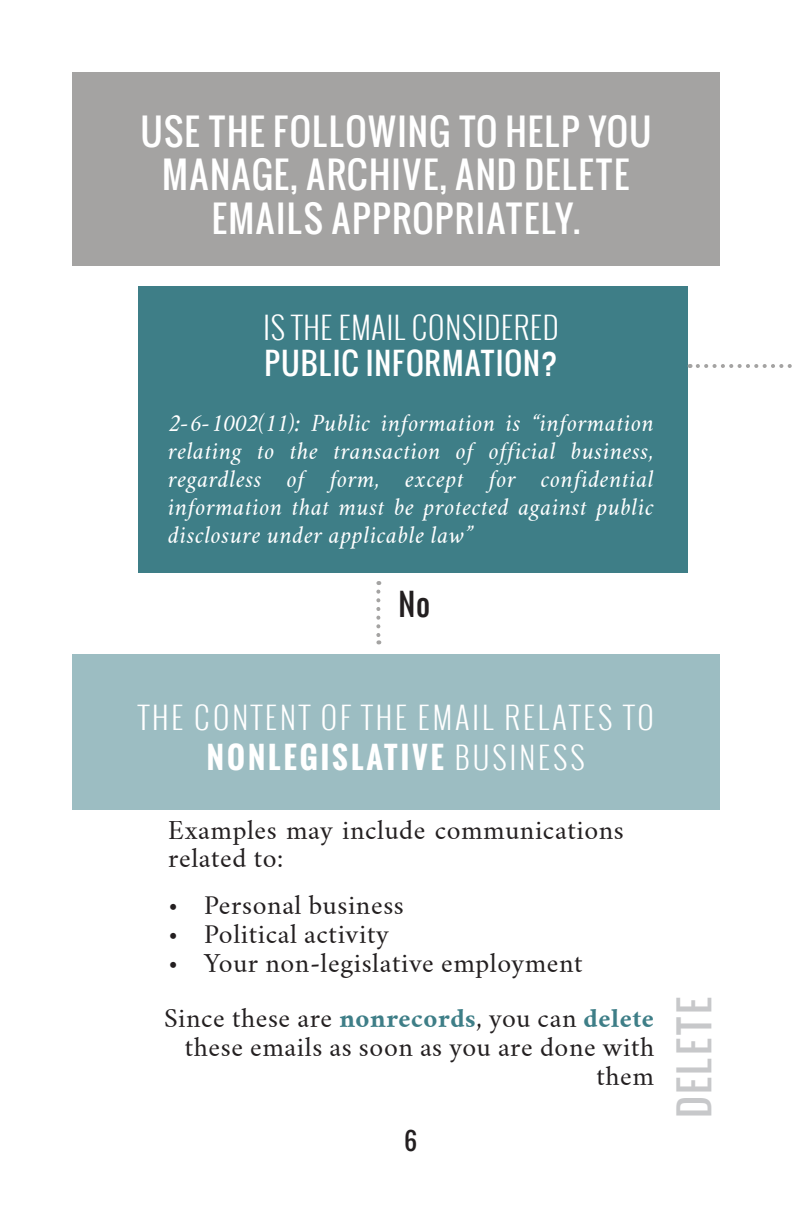
<style>
.page{position:relative;width:792px;height:1224px;background:#fff}
.page>*{position:absolute;margin:0;border:0;box-sizing:border-box;transform-origin:0 0}
.t1{font:40px "Oswald";letter-spacing:.05em;color:#c7c8ca}
.t2{font:36px/43.2px "Oswald";letter-spacing:.025em;color:#fff;text-align:center}
.white_header{font:300 30px/40px "Oswald";letter-spacing:.1em;color:#fff;text-align:center}
._10pt_paragraph{font:300 30px "Oswald";letter-spacing:.025em;color:#fff}
._10pt_paragraph-2{font:30px "Oswald";letter-spacing:.025em;color:#fff}
.t3{font:30px "Oswald";color:#231f20}
._10pt_paragraph-3{font:24px/28.8px "Crimson Text";letter-spacing:.025em;color:#231f20;text-align:right}
.t4{font:24px "Oswald";color:#231f20}
._10pt_paragraph-4{font:italic 22px/28px "Crimson Text";letter-spacing:.025em;color:#fff;text-align:justify}
.s1{font-weight:700}
.s2{font-weight:700;color:#3e7e87}
</style>
<div class="page">
<div style="left:138px;top:286px;width:550px;height:286px;background:#3e7e87"></div>
<div style="left:72px;top:654px;width:648px;height:156px;background:#9cbdc2"></div>
<svg style="left:376px;top:592px;width:4px;height:52px"></svg>
<div style="left:72px;top:72px;width:648px;height:194px;background:#a4a3a2"></div>
<svg style="left:698px;top:364px;width:94px;height:4px"></svg>
<p class="t2" style="left:140px;top:109px;width:513px">USE THE FOLLOWING TO HELP YOU<br>MANAGE, ARCHIVE, AND DELETE<br>EMAILS APPROPRIATELY.</p>
<p class="_10pt_paragraph" style="left:263px;top:307px;width:297px">IS THE EMAIL CONSIDERED</p>
<p class="_10pt_paragraph-2" style="left:265px;top:340px;width:295px">PUBLIC INFORMATION?</p>
<p class="_10pt_paragraph-4" style="left:168px;top:410px;width:487px">2-6-1002(11): Public information is “information relating to the transaction of official business, regardless of form, except for confidential information that must be protected against public disclosure under applicable law”</p>
<p class="t3" style="left:398px;top:581px;width:33px">No</p>
<p class="white_header" style="left:138px;top:698px;width:517px">THE CONTENT OF THE EMAIL RELATES TO<br><span class="s1">NONLEGISLATIVE</span> BUSINESS</p>
<p class="_10pt_paragraph-3" style="left:168px;top:816px;width:457px;text-align:left">Examples may include communications related to:</p>
<p class="_10pt_paragraph-3" style="left:168px;top:891px;width:237px">• Personal business</p>
<p class="_10pt_paragraph-3" style="left:168px;top:920px;width:222px">• Political activity</p>
<p class="_10pt_paragraph-3" style="left:168px;top:949px;width:416px">• Your non-legislative employment</p>
<p class="_10pt_paragraph-3" style="left:164px;top:1004px;width:491px">Since these are <span class="s2">nonrecords</span>, you can <span class="s2">delete </span>these emails as soon as you are done with them</p>
<p class="t4" style="left:404px;top:1122px;width:15px">6</p>
<p class="t1" style="left:664px;top:1118px;width:123px;rotate:-90deg">DELETE</p>
</div>
